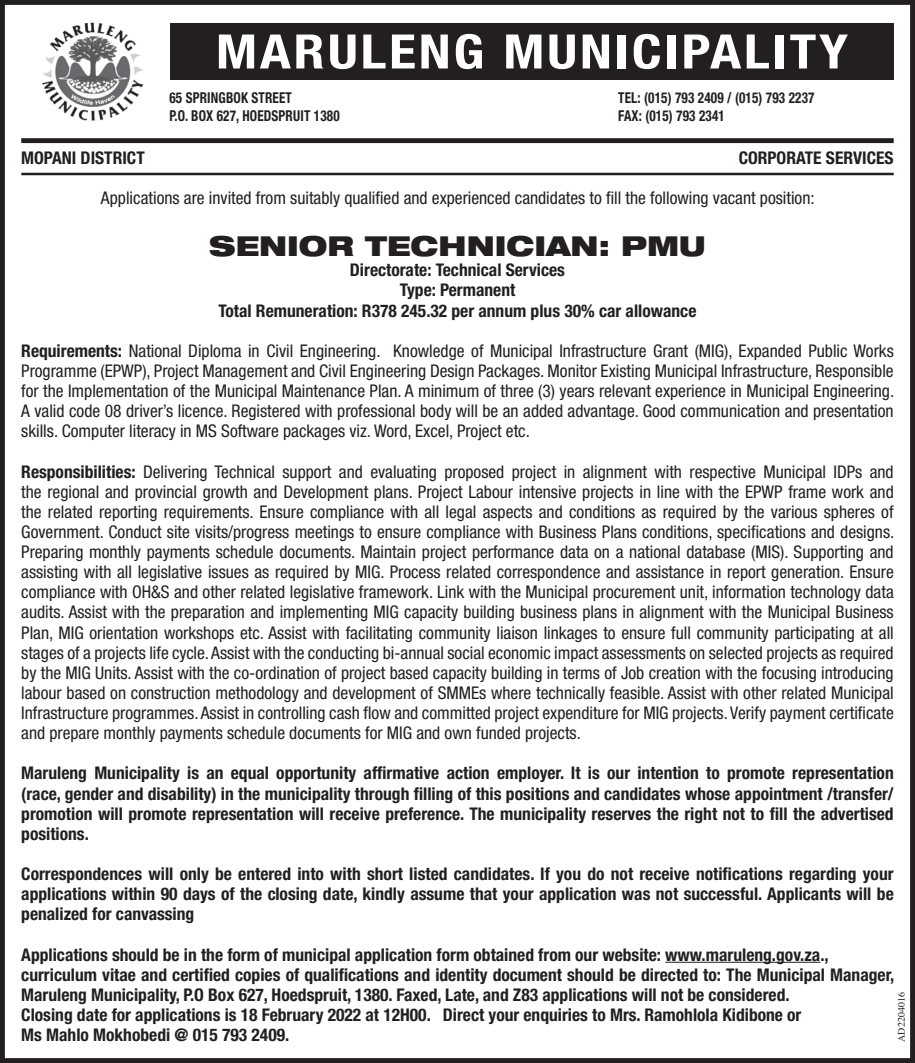
<style>
.page{position:relative;width:915px;height:1063px;background:#fff}
.page>*{position:absolute;margin:0;border:0;box-sizing:border-box;transform-origin:0 0}
.t1{font:700 condensed 47.5px "Helvetica Neue LT Std";letter-spacing:.05em;color:#fff;scale:1.17 1}
.t2{font:900 expanded 27.5px "Helvetica Neue LT Std";color:#231f20}
.t3{font:condensed 17.5px/20px "Helvetica Neue LT Std";color:#231f20;text-align:justify}
.t4{font:700 condensed 17.5px/20.2px "Helvetica Neue LT Std";color:#231f20;text-align:justify}
.t5{font:700 condensed 15px/18px "Helvetica Neue LT Std";letter-spacing:.01em;color:#231f20;scale:.88 1}
.t6{font:9.75px "Times";color:#231f20}
.s1{font-weight:700}
</style>
<div class="page">
<div style="left:0;top:0;width:914px;height:1063px;border:5px solid #231f20"></div>
<img style="left:42px;top:22px;width:102px;height:99px">
<div style="left:21px;top:138px;width:872px;height:5px;background:#231f20"></div>
<div style="left:170px;top:23px;width:723px;height:57px;background:#231f20"></div>
<hr style="left:665px;top:962px;width:155px;height:1px;background:#231f20">
<hr style="left:21px;top:173px;width:872px;height:2px;background:#231f20">
<h1 class="t1" style="left:216px;top:23px;width:541px">MARULENG MUNICIPALITY</h1>
<p class="t5" style="left:169px;top:88px;width:195px">65 SPRINGBOK STREET<br>P.O. BOX 627, HOEDSPRUIT 1380</p>
<p class="t5" style="left:618px;top:88px;width:224px">TEL: (015) 793 2409 / (015) 793 2237<br>FAX: (015) 793 2341</p>
<p class="t4" style="left:21px;top:148px;width:125px">MOPANI DISTRICT</p>
<p class="t4" style="left:738px;top:148px;width:156px">CORPORATE SERVICES</p>
<p class="t3" style="left:101px;top:188px;width:715px">Applications are invited from suitably qualified and experienced candidates to fill the following vacant position:</p>
<h2 class="t2" style="left:209px;top:228px;width:498px">SENIOR TECHNICIAN: PMU</h2>
<p class="t4" style="left:218px;top:260px;width:479px;text-align:center">Directorate: Technical Services<br>Type: Permanent<br>Total Remuneration: R378 245.32 per annum plus 30% car allowance</p>
<p class="t3" style="left:21px;top:340px;width:874px"><span class="s1">Requirements:</span> National Diploma in Civil Engineering. Knowledge of Municipal Infrastructure Grant (MIG), Expanded Public Works Programme (EPWP), Project Management and Civil Engineering Design Packages. Monitor Existing Municipal Infrastructure, Responsible for the Implementation of the Municipal Maintenance Plan. A minimum of three (3) years relevant experience in Municipal Engineering.<br>A valid code 08 driver’s licence. Registered with professional body will be an added advantage. Good communication and presentation skills. Computer literacy in MS Software packages viz. Word, Excel, Project etc.</p>
<p class="t3" style="left:21px;top:461px;width:874px"><span class="s1">Responsibilities:</span> Delivering Technical support and evaluating proposed project in alignment with respective Municipal IDPs and the regional and provincial growth and Development plans. Project Labour intensive projects in line with the EPWP frame work and the related reporting requirements. Ensure compliance with all legal aspects and conditions as required by the various spheres of Government. Conduct site visits/progress meetings to ensure compliance with Business Plans conditions, specifications and designs.<br>Preparing monthly payments schedule documents. Maintain project performance data on a national database (MIS). Supporting and assisting with all legislative issues as required by MIG. Process related correspondence and assistance in report generation. Ensure compliance with OH&amp;S and other related legislative framework. Link with the Municipal procurement unit, information technology data audits. Assist with the preparation and implementing MIG capacity building business plans in alignment with the Municipal Business Plan, MIG orientation workshops etc. Assist with facilitating community liaison linkages to ensure full community participating at all stages of a projects life cycle. Assist with the conducting bi-annual social economic impact assessments on selected projects as required by the MIG Units. Assist with the co-ordination of project based capacity building in terms of Job creation with the focusing introducing labour based on construction methodology and development of SMMEs where technically feasible. Assist with other related Municipal Infrastructure programmes. Assist in controlling cash flow and committed project expenditure for MIG projects. Verify payment certificate and prepare monthly payments schedule documents for MIG and own funded projects.</p>
<p class="t4" style="left:21px;top:763px;width:873px">Maruleng Municipality is an equal opportunity affirmative action employer. It is our intention to promote representation (race, gender and disability) in the municipality through filling of this positions and candidates whose appointment /transfer/ promotion will promote representation will receive preference. The municipality reserves the right not to fill the advertised positions.</p>
<p class="t4" style="left:21px;top:863px;width:873px">Correspondences will only be entered into with short listed candidates. If you do not receive notifications regarding your applications within 90 days of the closing date, kindly assume that your application was not successful. Applicants will be penalized for canvassing</p>
<p class="t4" style="left:21px;top:944px;width:874px;text-align:left">Applications should be in the form of municipal application form obtained from our website: www.maruleng.gov.za., curriculum vitae and certified copies of qualifications and identity document should be directed to: The Municipal Manager, Maruleng Municipality, P.O Box 627, Hoedspruit, 1380. Faxed, Late, and Z83 applications will not be considered.<br>Closing date for applications is 18 February 2022 at 12H00. Direct your enquiries to Mrs. Ramohlola Kidibone or<br>Ms Mahlo Mokhobedi @ 015 793 2409.</p>
<p class="t6" style="left:892px;top:1042px;width:51px;rotate:-90deg">AD2204016</p>
</div>
